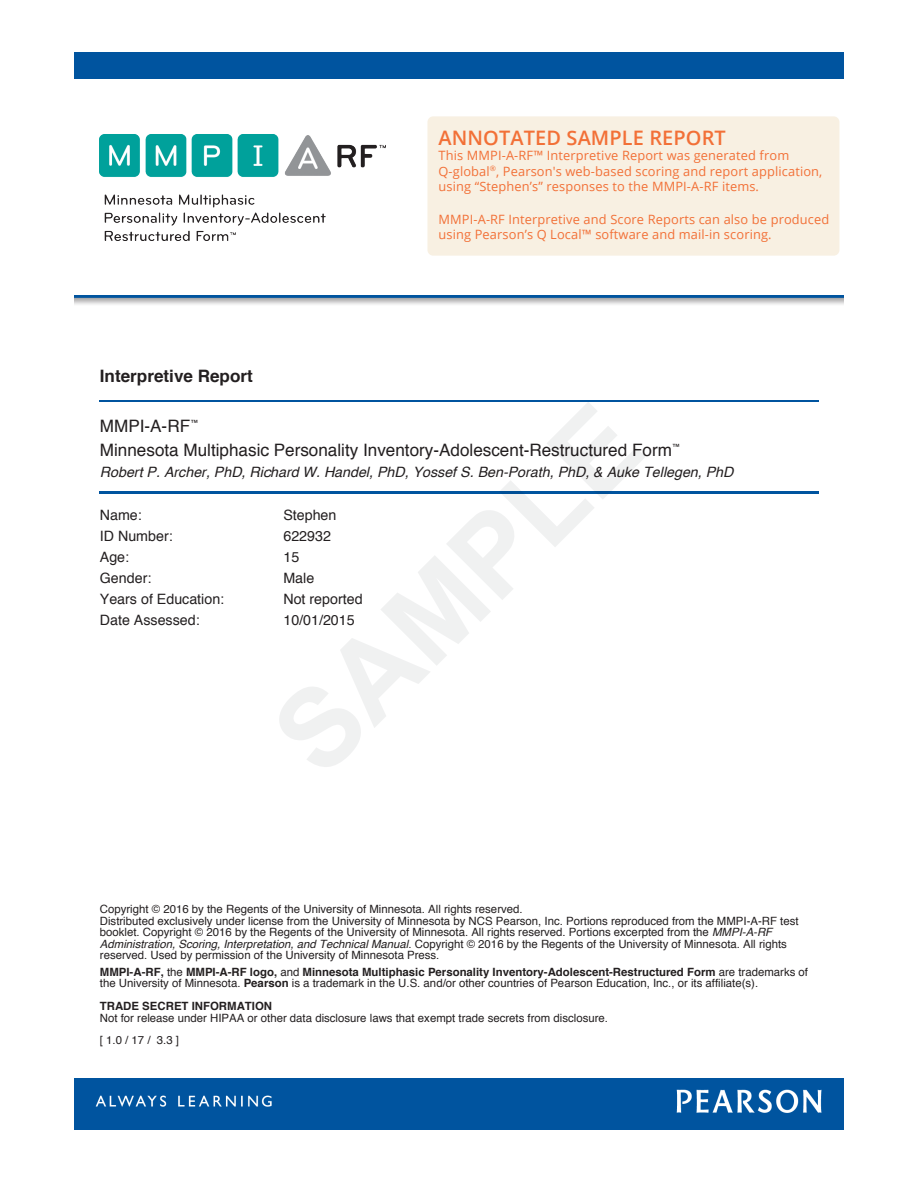
<style>
.page{position:relative;width:918px;height:1188px;background:#fff}
.page>*{position:absolute;margin:0;border:0;box-sizing:border-box;transform-origin:0 0}
.t1{font:600 19.95px "Open Sans";letter-spacing:.005em;color:#f27037}
.t2{font:17.1px/24.2px "Helvetica";color:#231f20}
.t3{font:700 17.1px "Helvetica";color:#231f20}
.t4{font:14.25px "Helvetica";color:#231f20}
.t5{font:italic 14.25px "Helvetica";color:#231f20}
.t6{font:12.9px/15.5px "Open Sans";letter-spacing:.01em;color:#f27037}
.t7{font:11.4px/11.4px "Helvetica";color:#231f20}
.s1{font-style:italic}
.s2{font-weight:700}
</style>
<div class="page">
<img style="left:100px;top:78px;width:285px;height:163px">
<img style="left:100px;top:400px;width:718px;height:2px">
<img style="left:100px;top:492px;width:718px;height:1px">
<div style="left:74px;top:53px;width:770px;height:25px;background:#00549f"></div>
<img style="left:74px;top:295px;width:770px;height:10px">
<div style="left:74px;top:1079px;width:770px;height:51px;background:#00549f"></div>
<div style="left:427px;top:116px;width:412px;height:140px;background:#f8f0e2;border-radius:6px"></div>
<p class="t1" style="left:439px;top:124px;width:289px">ANNOTATED SAMPLE REPORT</p>
<p class="t6" style="left:439px;top:148px;width:385px">This MMPI-A-RF™ Interpretive Report was generated from<br>Q-global<sup>®</sup>, Pearson's web-based scoring and report application, using “Stephen’s” responses to the MMPI-A-RF items.</p>
<p class="t6" style="left:439px;top:211px;width:392px">MMPI-A-RF Interpretive and Score Reports can also be produced using Pearson’s Q Local™ software and mail-in scoring.</p>
<p class="t3" style="left:100px;top:362px;width:154px">Interpretive Report</p>
<p class="t2" style="left:100px;top:414px;width:582px">MMPI-A-RF<sup>™<br></sup>Minnesota Multiphasic Personality Inventory-Adolescent-Restructured Form<sup>™</sup></p>
<p class="t5" style="left:100px;top:461px;width:635px">Robert P. Archer, PhD, Richard W. Handel, PhD, Yossef S. Ben-Porath, PhD, &amp; Auke Tellegen, PhD</p>
<p class="t4" style="left:100px;top:504px;width:43px">Name:</p>
<p class="t4" style="left:283px;top:504px;width:55px">Stephen</p>
<p class="t4" style="left:100px;top:525px;width:74px">ID Number:</p>
<p class="t4" style="left:283px;top:525px;width:49px">622932</p>
<p class="t4" style="left:100px;top:546px;width:31px">Age:</p>
<p class="t4" style="left:283px;top:546px;width:17px">15</p>
<p class="t4" style="left:100px;top:567px;width:53px">Gender:</p>
<p class="t4" style="left:283px;top:567px;width:32px">Male</p>
<p class="t4" style="left:100px;top:588px;width:126px">Years of Education:</p>
<p class="t4" style="left:283px;top:588px;width:81px">Not reported</p>
<p class="t4" style="left:100px;top:609px;width:101px">Date Assessed:</p>
<p class="t4" style="left:283px;top:609px;width:73px">10/01/2015</p>
<p class="t7" style="left:100px;top:904px;width:700px">Copyright © 2016 by the Regents of the University of Minnesota. All rights reserved.<br>Distributed exclusively under license from the University of Minnesota by NCS Pearson, Inc. Portions reproduced from the MMPI-A-RF test booklet. Copyright © 2016 by the Regents of the University of Minnesota. All rights reserved. Portions excerpted from the <span class="s1">MMPI-A-RF Administration, Scoring, Interpretation, and Technical Manual</span>. Copyright © 2016 by the Regents of the University of Minnesota. All rights reserved. Used by permission of the University of Minnesota Press.</p>
<p class="t7" style="left:100px;top:967px;width:710px"><span class="s2">MMPI-A-RF,</span> the <span class="s2">MMPI-A-RF logo,</span> and <span class="s2">Minnesota Multiphasic Personality Inventory-Adolescent-Restructured Form</span> are trademarks of the University of Minnesota. <span class="s2">Pearson</span> is a trademark in the U.S. and/or other countries of Pearson Education, Inc., or its affiliate(s).</p>
<p class="t7" style="left:100px;top:1001px;width:510px"><span class="s2">TRADE SECRET INFORMATION<br></span>Not for release under HIPAA or other data disclosure laws that exempt trade secrets from disclosure.</p>
<p class="t7" style="left:100px;top:1035px;width:81px">[ 1.0 / 17 / 3.3 ]</p>
</div>
